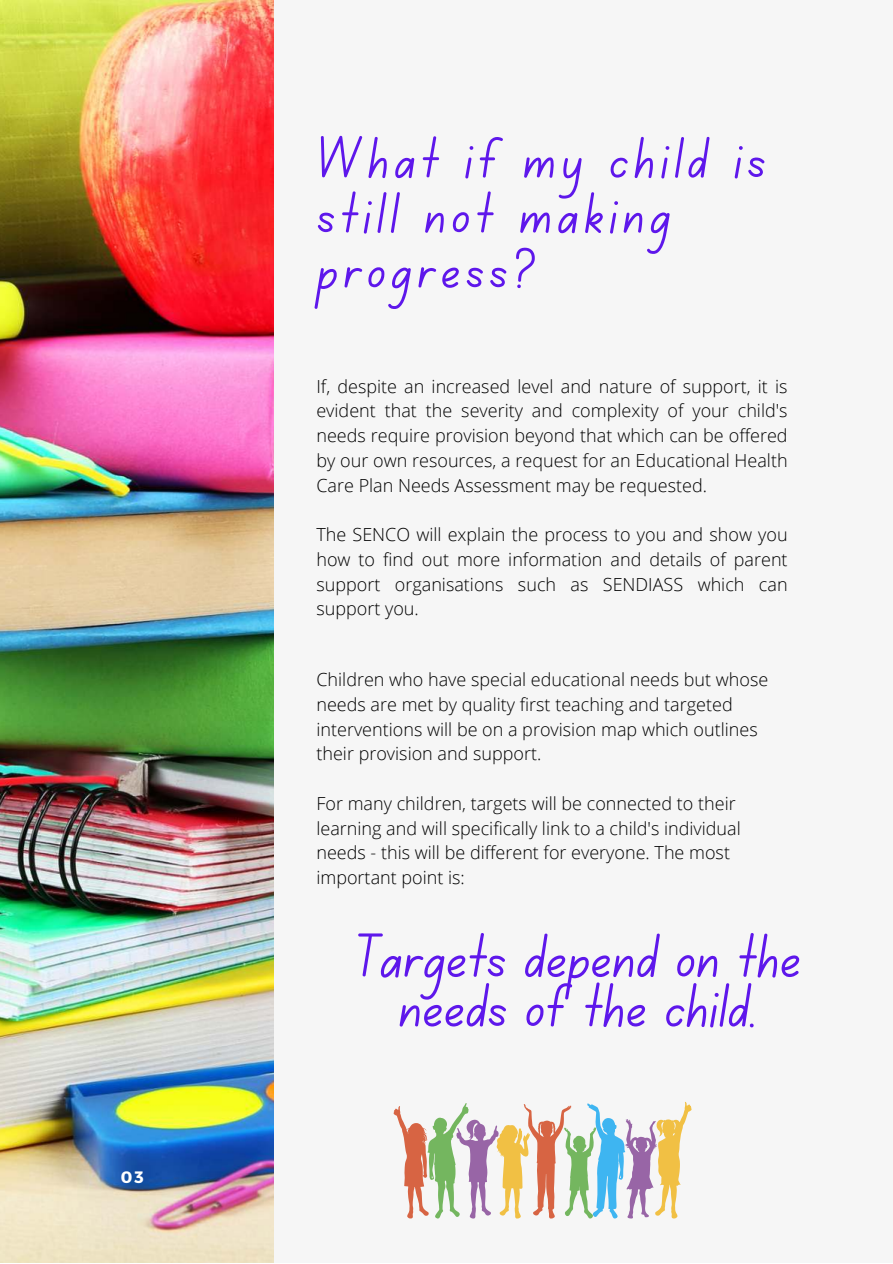
<style>
.page{position:relative;width:893px;height:1264px;background:#fff}
.page>*{position:absolute;margin:0;border:0;box-sizing:border-box;transform-origin:0 0}
.t1{font:63.45px/49.5px "Canva School Font";color:#5e17eb;text-align:center}
.t2{font:59.55px/55.1px "Canva School Font";letter-spacing:.08em;color:#5e17eb}
.t3{font:300 18px/24.8px "Open Sans";color:#000;text-align:justify}
.t4{font:700 16.5px "Montserrat";color:#fff}
</style>
<div class="page">
<div style="left:0;top:0;width:892px;height:1262px;background:#f6f6f6"></div>
<img style="left:0;top:0;width:273px;height:1262px">
<svg style="left:393px;top:1101px;width:298px;height:117px"></svg>
<p class="t4" style="left:121px;top:1166px;width:25px">03</p>
<h2 class="t2" style="left:316px;top:139px;width:450px">What if my child is still not making progress?</h2>
<p class="t3" style="left:316px;top:373px;width:472px">If, despite an increased level and nature of support, it is evident that the severity and complexity of your child's needs require provision beyond that which can be offered by our own resources, a request for an Educational Health Care Plan Needs Assessment may be requested.</p>
<p class="t3" style="left:316px;top:521px;width:472px">The SENCO will explain the process to you and show you how to find out more information and details of parent support organisations such as SENDIASS which can support you.</p>
<p class="t3" style="left:316px;top:666px;width:453px;text-align:left">Children who have special educational needs but whose needs are met by quality first teaching and targeted interventions will be on a provision map which outlines their provision and support.</p>
<p class="t3" style="left:316px;top:790px;width:426px;text-align:left">For many children, targets will be connected to their learning and will specifically link to a child's individual needs - this will be different for everyone. The most important point is:</p>
<h1 class="t1" style="left:355px;top:940px;width:447px">Targets depend on the needs of the child.</h1>
</div>
